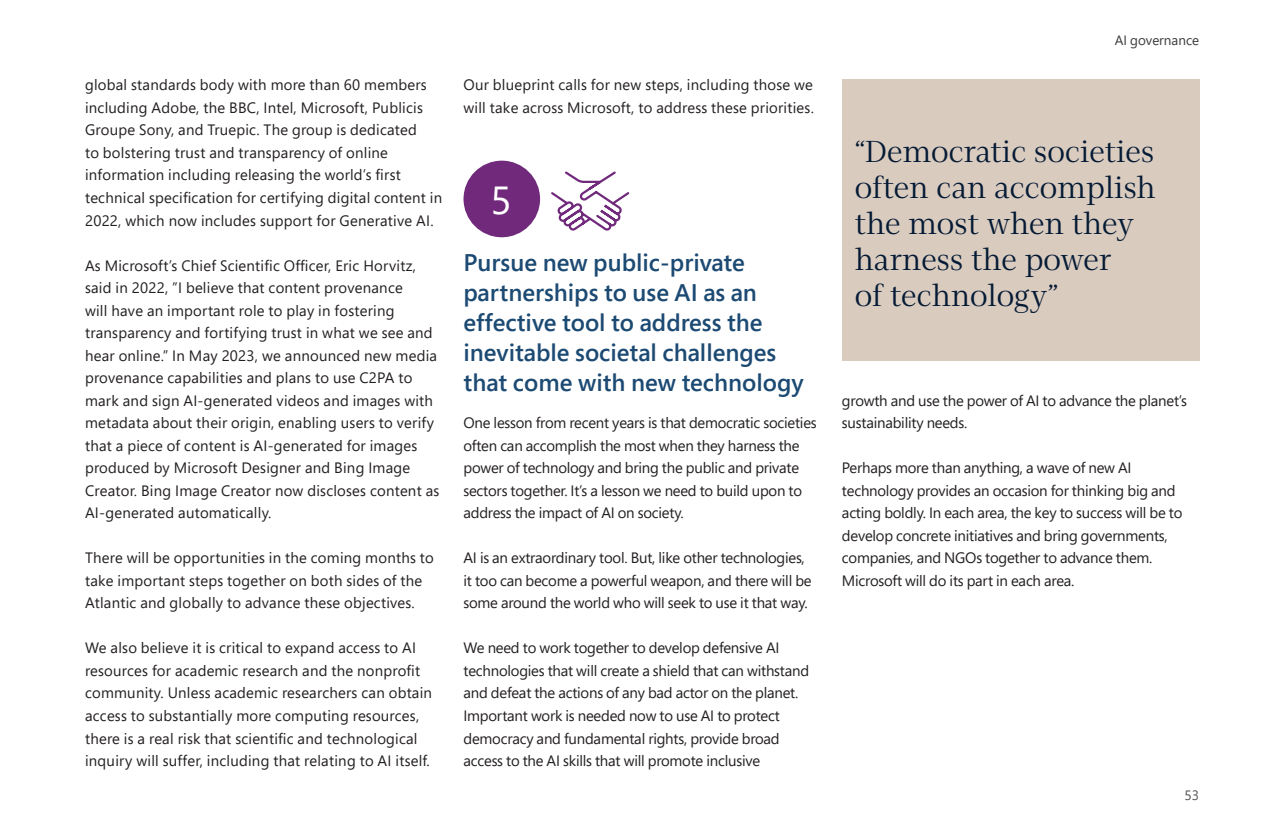
<style>
.page{position:relative;width:1263px;height:830px;background:#fff}
.page>*{position:absolute;margin:0;border:0;box-sizing:border-box;transform-origin:0 0}
.MS_AI_SUBHEAD_16pt{font:39px "Segoe Pro";color:#fff}
.t1{font:30px/36px "Segoe Serif Banner";color:#051b35}
.MS_AI_SUBHEAD_16pt-2{font:600 24px/30px "Segoe Pro";color:#1c4a73}
.MS_AI_BODY_10pt{font:15px/22.5px "Segoe Pro";letter-spacing:.015em;color:#231f20}
.MS_AI_BODY_10pt-2{font:15px/22.5px "Segoe Pro";letter-spacing:-.015em;color:#231f20}
.t2{font:13.5px "Segoe Pro";color:#3b3b3e}
.t3{font:13.5px "Segoe Pro";color:#515253}
</style>
<div class="page">
<div style="left:463px;top:160px;width:77px;height:77px;background:#70297b;border-radius:50%"></div>
<svg style="left:551px;top:171px;width:79px;height:60px"></svg>
<div style="left:842px;top:79px;width:357px;height:281px;background:#dacbbf"></div>
<p class="MS_AI_BODY_10pt" style="left:85px;top:73px;width:359px">global standards body with more than 60 members including Adobe, the BBC, Intel, Microsoft, Publicis Groupe Sony, and Truepic. The group is dedicated<br>to bolstering trust and transparency of online information including releasing the world’s first technical specification for certifying digital content in 2022, which now includes support for Generative AI.</p>
<p class="MS_AI_BODY_10pt" style="left:85px;top:253px;width:356px">As Microsoft’s Chief Scientific Officer, Eric Horvitz, said in 2022, ”I believe that content provenance<br>will have an important role to play in fostering transparency and fortifying trust in what we see and hear online.” In May 2023, we announced new media provenance capabilities and plans to use C2PA to mark and sign AI-generated videos and images with metadata about their origin, enabling users to verify that a piece of content is AI-generated for images produced by Microsoft Designer and Bing Image Creator. Bing Image Creator now discloses content as AI-generated automatically.</p>
<p class="MS_AI_BODY_10pt" style="left:85px;top:546px;width:350px">There will be opportunities in the coming months to take important steps together on both sides of the<br>Atlantic and globally to advance these objectives.</p>
<p class="MS_AI_BODY_10pt" style="left:85px;top:636px;width:349px">We also believe it is critical to expand access to AI resources for academic research and the nonprofit community. Unless academic researchers can obtain access to substantially more computing resources, there is a real risk that scientific and technological inquiry will suffer, including that relating to AI itself.</p>
<p class="MS_AI_BODY_10pt" style="left:463px;top:73px;width:352px">Our blueprint calls for new steps, including those we will take across Microsoft, to address these priorities.</p>
<h3 class="MS_AI_SUBHEAD_16pt" style="left:490px;top:173px;width:23px">5</h3>
<h3 class="MS_AI_SUBHEAD_16pt-2" style="left:463px;top:246px;width:342px">Pursue new public-private partnerships to use AI as an effective tool to address the inevitable societal challenges that come with new technology</h3>
<p class="MS_AI_BODY_10pt-2" style="left:463px;top:411px;width:355px">One lesson from recent years is that democratic societies often can accomplish the most when they harness the power of technology and bring the public and private sectors together. It’s a lesson we need to build upon to address the impact of AI on society.</p>
<p class="MS_AI_BODY_10pt-2" style="left:463px;top:546px;width:350px">AI is an extraordinary tool. But, like other technologies, it too can become a powerful weapon, and there will be some around the world who will seek to use it that way.</p>
<p class="MS_AI_BODY_10pt-2" style="left:463px;top:636px;width:347px">We need to work together to develop defensive AI technologies that will create a shield that can withstand and defeat the actions of any bad actor on the planet.<br>Important work is needed now to use AI to protect democracy and fundamental rights, provide broad access to the AI skills that will promote inclusive</p>
<p class="t2" style="left:1115px;top:31px;width:86px">AI governance</p>
<h2 class="t1" style="left:855px;top:133px;width:303px">“Democratic societies often can accomplish the most when they harness the power<br>of technology”</h2>
<p class="MS_AI_BODY_10pt-2" style="left:842px;top:388px;width:347px">growth and use the power of AI to advance the planet’s sustainability needs.</p>
<p class="MS_AI_BODY_10pt-2" style="left:842px;top:456px;width:342px">Perhaps more than anything, a wave of new AI technology provides an occasion for thinking big and acting boldly. In each area, the key to success will be to develop concrete initiatives and bring governments, companies, and NGOs together to advance them.<br>Microsoft will do its part in each area.</p>
<p class="t3" style="left:1185px;top:785px;width:16px">53</p>
</div>
